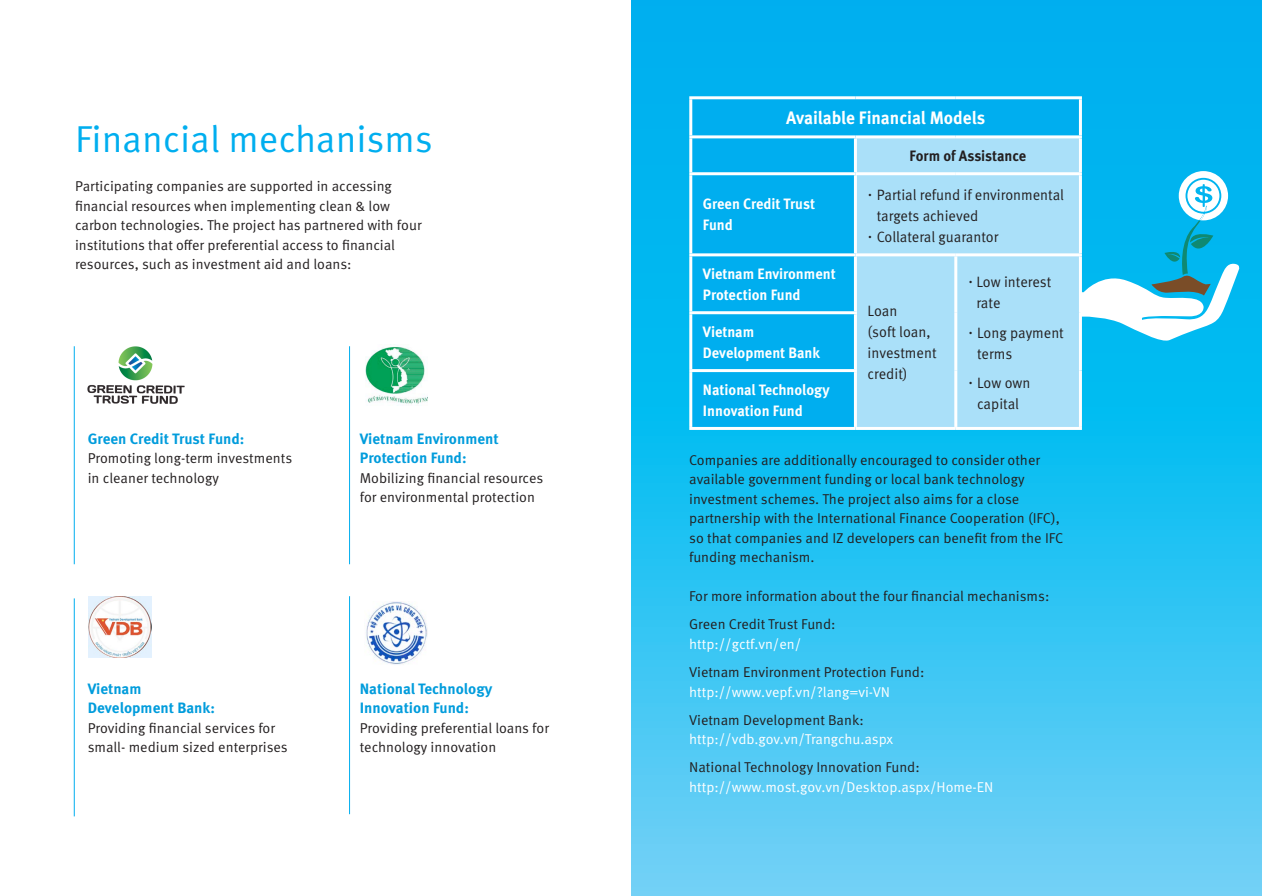
<style>
.page{position:relative;width:1262px;height:896px;background:#fff}
.page>*{position:absolute;margin:0;border:0;box-sizing:border-box;transform-origin:0 0}
.t1{font:37.5px "Meta Pro";color:#00aeef}
.t2{font:700 18px "Meta Pro";letter-spacing:-.005em;color:#fff;scale:.96 1}
.t3{font:15px/21px "Meta Pro";color:#231f20;scale:.96 1}
.t4{font:700 15px/19.5px "Meta Pro";color:#009cdc}
.t5{font:700 15px/21px "Meta Pro";color:#fff;scale:.96 1}
.t6{font:700 15px "Meta Pro";letter-spacing:-.005em;color:#231f20;scale:.96 1}
.t7{font:14.25px/19.5px "Meta Pro";color:#231f20}
.t8{font:14.25px "Meta Pro";color:#fff}
.s1{font-size:18px}
</style>
<div class="page">
<svg style="left:631px;top:0;width:630px;height:895px;background:#2bc1f2"></svg>
<img style="left:88px;top:346px;width:97px;height:58px">
<img style="left:366px;top:344px;width:61px;height:60px">
<hr style="left:74px;top:346px;width:1px;height:218px;background:#00aeef">
<hr style="left:349px;top:346px;width:1px;height:218px;background:#00aeef">
<hr style="left:349px;top:596px;width:1px;height:218px;background:#00aeef">
<svg style="left:1081px;top:171px;width:159px;height:172px"></svg>
<img style="left:88px;top:596px;width:63px;height:61px">
<hr style="left:74px;top:598px;width:1px;height:218px;background:#00aeef">
<div style="left:692px;top:99px;width:386px;height:328px;background:#00aeef"></div>
<div style="left:856px;top:138px;width:222px;height:289px;background:#aae0f9"></div>
<hr style="left:689px;top:96px;width:166px;height:3px;background:#fff">
<hr style="left:689px;top:99px;width:3px;height:36px;background:#fff">
<hr style="left:855px;top:96px;width:100px;height:3px;background:#fff">
<hr style="left:955px;top:96px;width:126px;height:3px;background:#fff">
<hr style="left:1078px;top:99px;width:3px;height:36px;background:#fff">
<hr style="left:689px;top:135px;width:166px;height:3px;background:#fff">
<hr style="left:689px;top:138px;width:3px;height:34px;background:#fff">
<hr style="left:855px;top:135px;width:100px;height:3px;background:#fff">
<hr style="left:853px;top:138px;width:3px;height:34px;background:#fff">
<hr style="left:955px;top:135px;width:126px;height:3px;background:#fff">
<hr style="left:1078px;top:138px;width:3px;height:34px;background:#fff">
<hr style="left:689px;top:172px;width:166px;height:3px;background:#fff">
<hr style="left:689px;top:175px;width:3px;height:78px;background:#fff">
<hr style="left:855px;top:172px;width:100px;height:3px;background:#fff">
<hr style="left:853px;top:175px;width:3px;height:78px;background:#fff">
<hr style="left:955px;top:172px;width:126px;height:3px;background:#fff">
<hr style="left:1078px;top:175px;width:3px;height:78px;background:#fff">
<hr style="left:689px;top:253px;width:166px;height:3px;background:#fff">
<hr style="left:689px;top:256px;width:3px;height:55px;background:#fff">
<hr style="left:855px;top:253px;width:100px;height:3px;background:#fff">
<hr style="left:853px;top:256px;width:3px;height:55px;background:#fff">
<hr style="left:955px;top:253px;width:126px;height:3px;background:#fff">
<hr style="left:954px;top:256px;width:3px;height:57px;background:#fff">
<hr style="left:1078px;top:256px;width:3px;height:57px;background:#fff">
<hr style="left:954px;top:313px;width:3px;height:57px;background:#fff">
<hr style="left:1078px;top:313px;width:3px;height:57px;background:#fff">
<hr style="left:954px;top:370px;width:3px;height:57px;background:#fff">
<hr style="left:1078px;top:370px;width:3px;height:57px;background:#fff">
<hr style="left:855px;top:427px;width:100px;height:3px;background:#fff">
<hr style="left:955px;top:427px;width:126px;height:3px;background:#fff">
<hr style="left:689px;top:311px;width:167px;height:3px;background:#fff">
<hr style="left:689px;top:314px;width:3px;height:55px;background:#fff">
<hr style="left:853px;top:314px;width:3px;height:55px;background:#fff">
<hr style="left:689px;top:369px;width:167px;height:3px;background:#fff">
<hr style="left:689px;top:372px;width:3px;height:55px;background:#fff">
<hr style="left:853px;top:372px;width:3px;height:55px;background:#fff">
<hr style="left:689px;top:427px;width:166px;height:3px;background:#fff">
<img style="left:366px;top:601px;width:61px;height:64px">
<h1 class="t1" style="left:75px;top:115px;width:359px">Financial mechanisms</h1>
<p class="t7" style="left:75px;top:177px;width:348px">Participating companies are supported in accessing financial resources when implementing clean &amp; low carbon technologies. The project has partnered with four institutions that offer preferential access to financial resources, such as investment aid and loans:</p>
<p class="t4" style="left:88px;top:429px;width:158px">Green Credit Trust Fund:</p>
<p class="t7" style="left:88px;top:449px;width:206px">Promoting long-term investments in cleaner technology</p>
<p class="t4" style="left:360px;top:429px;width:140px">Vietnam Environment<br>Protection Fund:</p>
<p class="t7" style="left:360px;top:468px;width:185px">Mobilizing financial resources for environmental protection</p>
<p class="t4" style="left:88px;top:679px;width:129px">Vietnam<br>Development Bank:</p>
<p class="t7" style="left:88px;top:718px;width:201px">Providing financial services for small- medium sized enterprises</p>
<p class="t4" style="left:360px;top:679px;width:134px">National Technology<br>Innovation Fund:</p>
<p class="t7" style="left:360px;top:718px;width:191px">Providing preferential loans for technology innovation</p>
<p class="t2" style="left:786px;top:106px;width:209px">Available Financial Models</p>
<p class="t6" style="left:909px;top:146px;width:123px">Form of Assistance</p>
<p class="t5" style="left:703px;top:194px;width:118px">Green Credit Trust<br>Fund</p>
<p class="t3" style="left:867px;top:185px;width:206px"><span class="s1">·</span> Partial refund if environmental</p>
<p class="t3" style="left:876px;top:206px;width:107px">targets achieved</p>
<p class="t3" style="left:867px;top:227px;width:138px"><span class="s1">·</span> Collateral guarantor</p>
<p class="t5" style="left:703px;top:264px;width:140px">Vietnam Environment<br>Protection Fund</p>
<p class="t5" style="left:702px;top:321px;width:123px">Vietnam<br>Development Bank</p>
<p class="t5" style="left:703px;top:379px;width:133px">National Technology<br>Innovation Fund</p>
<p class="t3" style="left:867px;top:300px;width:73px">Loan<br>(soft loan, investment credit)</p>
<p class="t3" style="left:976px;top:272px;width:79px;text-indent:-8px"><span class="s1">·</span> Low interest rate</p>
<p class="t3" style="left:976px;top:323px;width:92px;text-indent:-9px"><span class="s1">·</span> Long payment terms</p>
<p class="t3" style="left:967px;top:373px;width:66px;text-align:center"><span class="s1">·</span> Low own capital</p>
<p class="t7" style="left:689px;top:450px;width:375px">Companies are additionally encouraged to consider other available government funding or local bank technology investment schemes. The project also aims for a close partnership with the International Finance Cooperation (IFC), so that companies and IZ developers can benefit from the IFC funding mechanism.</p>
<p class="t7" style="left:689px;top:583px;width:361px;line-height:28px">For more information about the four financial mechanisms:<br>Green Credit Trust Fund:</p>
<p class="t8" style="left:689px;top:635px;width:114px">http://gctf.vn/en/</p>
<p class="t7" style="left:689px;top:662px;width:237px">Vietnam Environment Protection Fund:</p>
<p class="t8" style="left:689px;top:682px;width:202px">http://www.vepf.vn/?lang=vi-VN</p>
<p class="t7" style="left:689px;top:710px;width:176px">Vietnam Development Bank:</p>
<p class="t8" style="left:689px;top:730px;width:205px">http://vdb.gov.vn/Trangchu.aspx</p>
<p class="t7" style="left:689px;top:757px;width:232px">National Technology Innovation Fund:</p>
<p class="t8" style="left:689px;top:777px;width:306px">http://www.most.gov.vn/Desktop.aspx/Home-EN</p>
</div>
